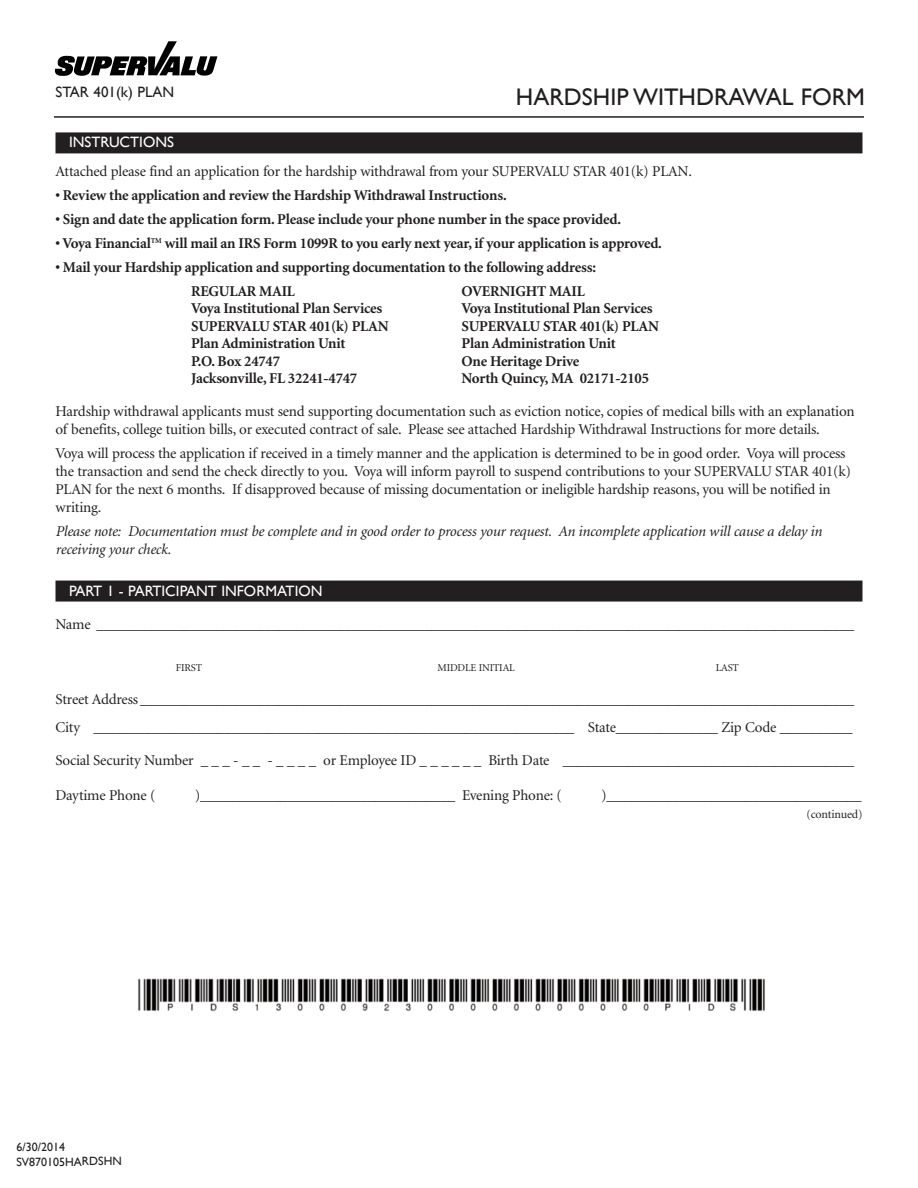
<style>
.page{position:relative;width:918px;height:1188px;background:#fff}
.page>*{position:absolute;margin:0;border:0;box-sizing:border-box;transform-origin:0 0}
.t1{font:24px "Gill Sans";color:#231f20}
.t2{font:15px/18px "Minion";letter-spacing:-.015em;color:#231f20}
.t3{font:700 15px/23.5px "Minion";letter-spacing:-.015em;color:#231f20}
.t4{font:italic 15px/18px "Minion";letter-spacing:-.015em;color:#231f20}
.t5{font:15px "Gill Sans";color:#fff}
.t6{font:15px "Gill Sans";color:#231f20}
.t7{font:12px/14.2px "Gill Sans";letter-spacing:-.005em;color:#231f20}
.t8{font:12px "Minion";letter-spacing:-.015em;color:#231f20}
.t9{font:10.5px "Minion";letter-spacing:-.015em;color:#231f20}
</style>
<div class="page">
<hr style="left:54px;top:116px;width:810px;height:2px;background:#231f20">
<svg style="left:55px;top:41px;width:162px;height:35px"></svg>
<div style="left:56px;top:132px;width:806px;height:21px;background:#231f20"></div>
<div style="left:56px;top:581px;width:806px;height:21px;background:#231f20"></div>
<img style="left:138px;top:978px;width:627px;height:33px">
<p class="t6" style="left:56px;top:83px;width:120px">STAR 401(K) PLAN</p>
<h1 class="t1" style="left:516px;top:83px;width:351px">HARDSHIP WITHDRAWAL FORM</h1>
<p class="t5" style="left:69px;top:134px;width:106px">INSTRUCTIONS</p>
<p class="t2" style="left:56px;top:163px;width:638px">Attached please find an application for the hardship withdrawal from your SUPERVALU STAR 401(k) PLAN.</p>
<p class="t3" style="left:56px;top:185px;width:453px">• Review the application and review the Hardship Withdrawal Instructions.</p>
<p class="t3" style="left:55px;top:209px;width:567px">• Sign and date the application form. Please include your phone number in the space provided.</p>
<p class="t3" style="left:55px;top:233px;width:608px">• Voya Financial<sup>TM</sup> will mail an IRS Form 1099R to you early next year, if your application is approved.</p>
<p class="t3" style="left:191px;top:257px;width:406px;text-indent:-136px">• Mail your Hardship application and supporting documentation to the following address:<br>REGULAR MAIL</p>
<p class="t3" style="left:462px;top:280px;width:125px">OVERNIGHT MAIL</p>
<p class="t3" style="left:191px;top:298px;width:193px">Voya Institutional Plan Services</p>
<p class="t3" style="left:462px;top:298px;width:193px">Voya Institutional Plan Services</p>
<p class="t3" style="left:191px;top:315px;width:199px">SUPERVALU STAR 401(k) PLAN</p>
<p class="t3" style="left:462px;top:315px;width:199px">SUPERVALU STAR 401(k) PLAN</p>
<p class="t3" style="left:191px;top:333px;width:156px">Plan Administration Unit</p>
<p class="t3" style="left:462px;top:333px;width:156px">Plan Administration Unit</p>
<p class="t3" style="left:191px;top:350px;width:90px">P.O. Box 24747</p>
<p class="t3" style="left:462px;top:350px;width:119px">One Heritage Drive</p>
<p class="t3" style="left:191px;top:368px;width:168px">Jacksonville, FL 32241-4747</p>
<p class="t3" style="left:462px;top:368px;width:189px">North Quincy, MA 02171-2105</p>
<p class="t2" style="left:55px;top:403px;width:801px">Hardship withdrawal applicants must send supporting documentation such as eviction notice, copies of medical bills with an explanation of benefits, college tuition bills, or executed contract of sale. Please see attached Hardship Withdrawal Instructions for more details.</p>
<p class="t2" style="left:55px;top:445px;width:797px">Voya will process the application if received in a timely manner and the application is determined to be in good order. Voya will process the transaction and send the check directly to you. Voya will inform payroll to suspend contributions to your SUPERVALU STAR 401(k)<br>PLAN for the next 6 months. If disapproved because of missing documentation or ineligible hardship reasons, you will be notified in writing.</p>
<p class="t4" style="left:55px;top:523px;width:768px">Please note: Documentation must be complete and in good order to process your request. An incomplete application will cause a delay in receiving your check.</p>
<p class="t5" style="left:69px;top:582px;width:255px">PART 1 - PARTICIPANT INFORMATION</p>
<p class="t2" style="left:56px;top:616px;width:800px">Name ________________________________________________________________________________________________________</p>
<p class="t9" style="left:176px;top:663px;width:28px">FIRST</p>
<p class="t9" style="left:438px;top:663px;width:79px">MIDDLE INITIAL</p>
<p class="t9" style="left:716px;top:663px;width:25px">LAST</p>
<p class="t2" style="left:56px;top:686px;width:800px;line-height:28.5px">Street Address __________________________________________________________________________________________________<br>City __________________________________________________________________ State______________ Zip Code __________</p>
<p class="t2" style="left:55px;top:753px;width:800px">Social Security Number _ _ _ - _ _ - _ _ _ _ or Employee ID _ _ _ _ _ _ Birth Date ________________________________________</p>
<p class="t2" style="left:55px;top:787px;width:102px">Daytime Phone (</p>
<p class="t2" style="left:195px;top:787px;width:369px">)___________________________________ Evening Phone: (</p>
<p class="t2" style="left:601px;top:787px;width:262px">)___________________________________</p>
<p class="t8" style="left:807px;top:809px;width:57px">(continued)</p>
<p class="t7" style="left:16px;top:1140px;width:107px">6/30/2014<br>SV870105HARDSHN</p>
</div>
